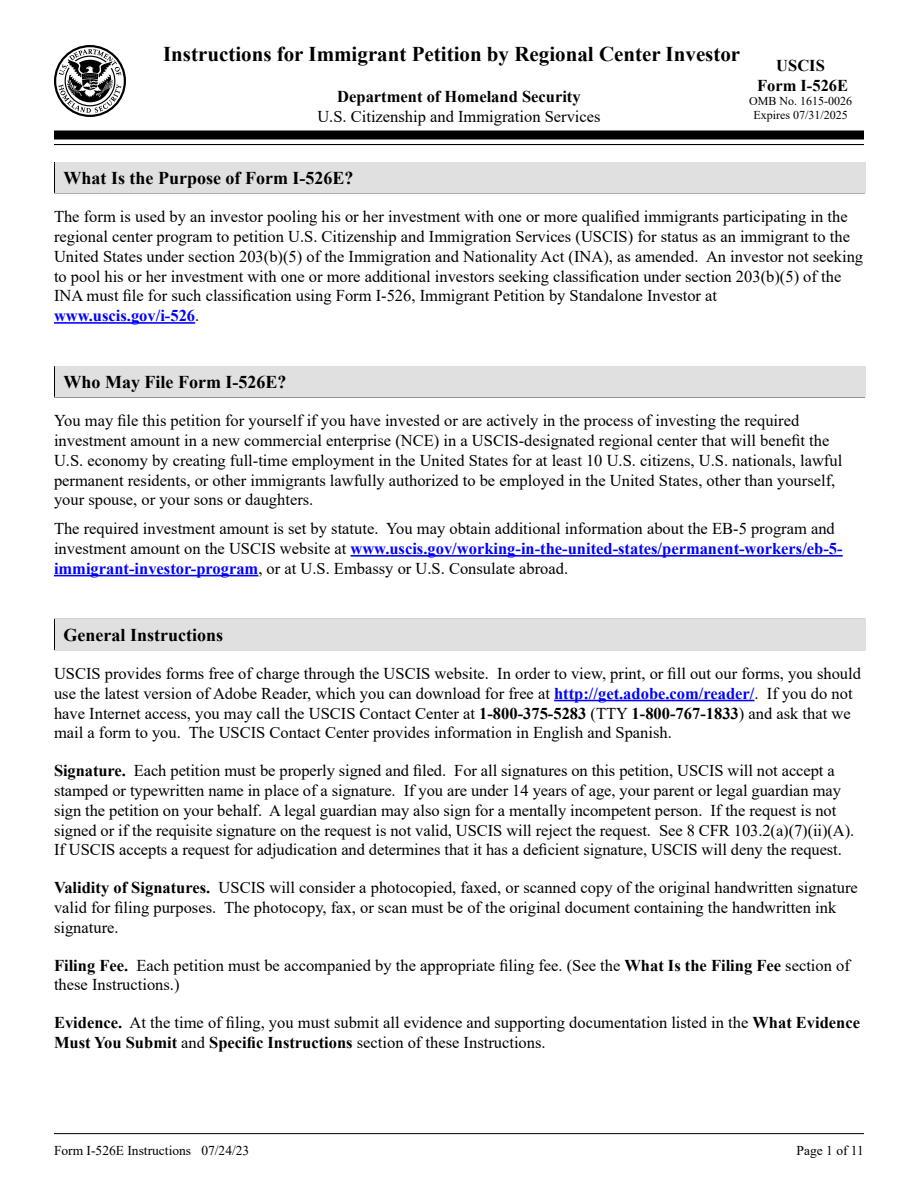
<style>
.page{position:relative;width:918px;height:1188px;background:#fff}
.page>*{position:absolute;margin:0;border:0;box-sizing:border-box;transform-origin:0 0}
.t1{font:700 21px "Times New Roman";color:#000}
.t2{font:700 18px "Times New Roman";color:#000}
.t3{font:16.5px/19.8px "Times New Roman";color:#000}
.t4{font:700 16.5px/19.8px "Times New Roman";color:#000;text-align:center}
.t5{font:700 16.5px "Times New Roman";color:#00f}
.t6{font:13.5px "Times New Roman";color:#000}
.t7{font:12px/14.4px "Times New Roman";color:#000;text-align:center}
.s1{font-weight:400;color:#000}
.s2{font-weight:700;color:#00f}
.s3{font-weight:700}
</style>
<div class="page">
<svg style="left:54px;top:45px;width:72px;height:72px"></svg>
<div style="left:54px;top:130px;width:810px;height:10px;background:#000"></div>
<hr style="left:54px;top:144px;width:810px;height:1px;background:#000">
<hr style="left:54px;top:1133px;width:810px;height:1px;background:#000">
<hr style="left:54px;top:649px;width:811px;height:1px;background:#000">
<svg style="left:54px;top:620px;width:1px;height:29px"></svg>
<hr style="left:54px;top:619px;width:811px;height:1px;background:#000">
<div style="left:55px;top:619px;width:810px;height:31px;background:#e0e0e0"></div>
<hr style="left:54px;top:396px;width:811px;height:1px;background:#000">
<svg style="left:54px;top:367px;width:1px;height:29px"></svg>
<hr style="left:54px;top:366px;width:811px;height:1px;background:#000">
<div style="left:55px;top:367px;width:810px;height:30px;background:#e0e0e0"></div>
<hr style="left:54px;top:192px;width:811px;height:1px;background:#000">
<svg style="left:54px;top:163px;width:1px;height:29px"></svg>
<hr style="left:54px;top:162px;width:811px;height:1px;background:#000">
<div style="left:55px;top:163px;width:810px;height:30px;background:#e0e0e0"></div>
<hr style="left:54px;top:575px;width:204px;height:1px;background:#00f">
<hr style="left:54px;top:322px;width:141px;height:2px;background:#00f">
<hr style="left:351px;top:555px;width:492px;height:2px;background:#00f">
<hr style="left:554px;top:700px;width:201px;height:1px;background:#00f">
<p class="t1" style="left:163px;top:39px;width:579px">Instructions for Immigrant Petition by Regional Center Investor</p>
<p class="t4" style="left:337px;top:86px;width:245px">Department of Homeland Security</p>
<p class="t3" style="left:317px;top:106px;width:285px">U.S. Citizenship and Immigration Services</p>
<p class="t4" style="left:757px;top:55px;width:93px">USCIS<br>Form I-526E</p>
<p class="t7" style="left:749px;top:93px;width:104px">OMB No. 1615-0026<br>Expires 07/31/2025</p>
<h1 class="t2" style="left:64px;top:165px;width:291px">What Is the Purpose of Form I-526E?</h1>
<p class="t3" style="left:54px;top:206px;width:795px">The form is used by an investor pooling his or her investment with one or more qualified immigrants participating in the</p>
<p class="t3" style="left:54px;top:226px;width:811px">regional center program to petition U.S. Citizenship and Immigration Services (USCIS) for status as an immigrant to the<br>United States under section 203(b)(5) of the Immigration and Nationality Act (INA), as amended. An investor not seeking</p>
<p class="t3" style="left:54px;top:266px;width:789px">to pool his or her investment with one or more additional investors seeking classification under section 203(b)(5) of the<br>INA must file for such classification using Form I-526, Immigrant Petition by Standalone Investor at</p>
<p class="t5" style="left:54px;top:304px;width:147px">www.uscis.gov/i-526<span class="s1">.</span></p>
<h1 class="t2" style="left:64px;top:369px;width:224px">Who May File Form I-526E?</h1>
<p class="t3" style="left:54px;top:410px;width:777px">You may file this petition for yourself if you have invested or are actively in the process of investing the required investment amount in a new commercial enterprise (NCE) in a USCIS-designated regional center that will benefit the</p>
<p class="t3" style="left:54px;top:450px;width:790px">U.S. economy by creating full-time employment in the United States for at least 10 U.S. citizens, U.S. nationals, lawful permanent residents, or other immigrants lawfully authorized to be employed in the United States, other than yourself, your spouse, or your sons or daughters.</p>
<p class="t3" style="left:54px;top:518px;width:790px">The required investment amount is set by statute. You may obtain additional information about the EB-5 program and investment amount on the USCIS website at <span class="s2">www.uscis.gov/working-in-the-united-states/permanent-workers/eb-5- immigrant-investor-program</span>, or at U.S. Embassy or U.S. Consulate abroad.</p>
<h1 class="t2" style="left:64px;top:622px;width:161px">General Instructions</h1>
<p class="t3" style="left:54px;top:663px;width:809px">USCIS provides forms free of charge through the USCIS website. In order to view, print, or fill out our forms, you should</p>
<p class="t3" style="left:54px;top:683px;width:800px;text-align:justify">use the latest version of Adobe Reader, which you can download for free at <span class="s2">http://get.adobe.com/reader/</span>. If you do not have Internet access, you may call the USCIS Contact Center at <span class="s3">1-800-375-5283</span> (TTY <span class="s3">1-800-767-1833</span>) and ask that we mail a form to you. The USCIS Contact Center provides information in English and Spanish.</p>
<p class="t3" style="left:54px;top:760px;width:782px"><span class="s3">Signature.</span> Each petition must be properly signed and filed. For all signatures on this petition, USCIS will not accept a</p>
<p class="t3" style="left:54px;top:780px;width:802px">stamped or typewritten name in place of a signature. If you are under 14 years of age, your parent or legal guardian may sign the petition on your behalf. A legal guardian may also sign for a mentally incompetent person. If the request is not signed or if the requisite signature on the request is not valid, USCIS will reject the request. See 8 CFR 103.2(a)(7)(ii)(A).</p>
<p class="t3" style="left:54px;top:839px;width:789px">If USCIS accepts a request for adjudication and determines that it has a deficient signature, USCIS will deny the request.</p>
<p class="t3" style="left:54px;top:877px;width:805px"><span class="s3">Validity of Signatures.</span> USCIS will consider a photocopied, faxed, or scanned copy of the original handwritten signature</p>
<p class="t3" style="left:54px;top:897px;width:784px">valid for filing purposes. The photocopy, fax, or scan must be of the original document containing the handwritten ink</p>
<p class="t3" style="left:54px;top:917px;width:66px">signature.</p>
<p class="t3" style="left:54px;top:955px;width:797px"><span class="s3">Filing Fee.</span> Each petition must be accompanied by the appropriate filing fee. (See the <span class="s3">What Is the Filing Fee</span> section of these Instructions.)</p>
<p class="t3" style="left:54px;top:1012px;width:808px"><span class="s3">Evidence.</span> At the time of filing, you must submit all evidence and supporting documentation listed in the <span class="s3">What Evidence<br>Must You Submit</span> and <span class="s3">Specific Instructions</span> section of these Instructions.</p>
<p class="t6" style="left:54px;top:1141px;width:197px">Form I-526E Instructions 07/24/23</p>
<p class="t6" style="left:797px;top:1141px;width:69px">Page 1 of 11</p>
</div>
